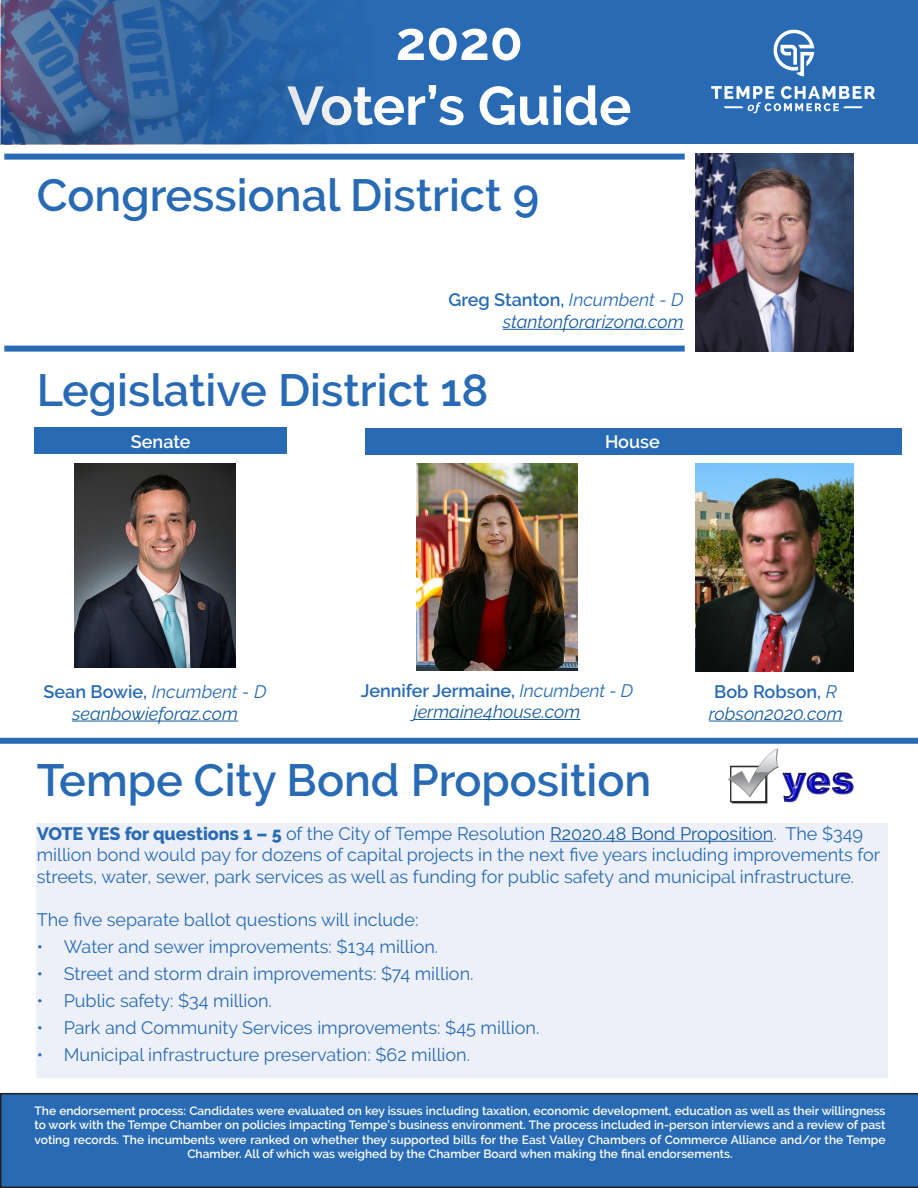
<style>
.page{position:relative;width:918px;height:1188px;background:#fff}
.page>*{position:absolute;margin:0;border:0;box-sizing:border-box;transform-origin:0 0}
.t1{font:700 54px/64.8px "Raleway";color:#fff;text-align:center}
.t2{font:600 45px "Raleway";color:#286bb4}
.t3{font:18px/21.6px "Raleway";color:#286bb4}
.t4{font:italic 18px/21.6px "Raleway";color:#175d9e;text-align:center}
.t5{font:600 18px "Raleway";color:#fff}
.t6{font:600 12px/14.4px "Raleway";color:#fff;text-align:center}
.s1{font-weight:600;font-style:normal;color:#286bb4}
.s2{color:#286bb4}
.s3{font-weight:800}
.s4{color:#175d9e}
</style>
<div class="page">
<div style="left:1px;top:0;width:917px;height:144px;background:#286bb4"></div>
<img style="left:711px;top:29px;width:165px;height:85px">
<img style="left:0;top:0;width:340px;height:144px">
<div style="left:4px;top:346px;width:681px;height:6px;background:#286bb4"></div>
<img style="left:695px;top:154px;width:159px;height:198px">
<hr style="left:503px;top:329px;width:181px;height:1px;background:#175d9e">
<div style="left:0;top:738px;width:918px;height:6px;background:#286bb4"></div>
<hr style="left:72px;top:721px;width:166px;height:1px;background:#175d9e">
<img style="left:74px;top:464px;width:161px;height:204px">
<img style="left:417px;top:464px;width:161px;height:207px">
<hr style="left:414px;top:719px;width:166px;height:1px;background:#175d9e">
<img style="left:695px;top:464px;width:159px;height:207px">
<hr style="left:709px;top:721px;width:134px;height:1px;background:#175d9e">
<div style="left:35px;top:428px;width:252px;height:26px;background:#286bb4"></div>
<div style="left:365px;top:428px;width:537px;height:26px;background:#286bb4"></div>
<div style="left:37px;top:823px;width:851px;height:255px;background:#edf0f8"></div>
<hr style="left:550px;top:841px;width:223px;height:1px;background:#175d9e">
<div style="left:0;top:1093px;width:918px;height:95px;background:#286bb4"></div>
<div style="left:4px;top:154px;width:681px;height:6px;background:#286bb4"></div>
<img style="left:728px;top:748px;width:126px;height:56px">
<h1 class="t1" style="left:287px;top:9px;width:346px">2020<br>Voter’s Guide</h1>
<h2 class="t2" style="left:37px;top:169px;width:504px">Congressional District 9</h2>
<p class="t4" style="left:448px;top:289px;width:237px;text-align:right"><span class="s1">Greg Stanton,</span> <span class="s2">Incumbent - D </span>stantonforarizona.com</p>
<h2 class="t2" style="left:37px;top:364px;width:453px">Legislative District 18</h2>
<p class="t5" style="left:131px;top:431px;width:61px">Senate</p>
<p class="t5" style="left:605px;top:431px;width:56px">House</p>
<p class="t4" style="left:44px;top:681px;width:224px"><span class="s1">Sean Bowie,</span> <span class="s2">Incumbent - D </span>seanbowieforaz.com</p>
<p class="t4" style="left:361px;top:679px;width:274px"><span class="s1">Jennifer Jermaine,</span> <span class="s2">Incumbent - D </span>jermaine4house.com</p>
<p class="t4" style="left:709px;top:681px;width:135px;text-align:left"><span class="s1">Bob Robson,</span> <span class="s2">R </span>robson2020.com</p>
<h2 class="t2" style="left:37px;top:754px;width:616px">Tempe City Bond Proposition</h2>
<p class="t3" style="left:37px;top:823px;width:845px"><span class="s3">VOTE YES for questions 1 – 5</span> of the City of Tempe Resolution <span class="s4">R2020.48 Bond Proposition</span>. The $349 million bond would pay for dozens of capital projects in the next five years including improvements for streets, water, sewer, park services as well as funding for public safety and municipal infrastructure.</p>
<p class="t3" style="left:37px;top:909px;width:383px">The five separate ballot questions will include:</p>
<p class="t3" style="left:37px;top:936px;width:403px">• Water and sewer improvements: $134 million.</p>
<p class="t3" style="left:37px;top:963px;width:438px">• Street and storm drain improvements: $74 million.</p>
<p class="t3" style="left:37px;top:990px;width:237px">• Public safety: $34 million.</p>
<p class="t3" style="left:37px;top:1017px;width:504px">• Park and Community Services improvements: $45 million.</p>
<p class="t3" style="left:37px;top:1044px;width:435px">• Municipal infrastructure preservation: $62 million.</p>
<p class="t6" style="left:35px;top:1104px;width:853px">The endorsement process: Candidates were evaluated on key issues including taxation, economic development, education as well as their willingness to work with the Tempe Chamber on policies impacting Tempe’s business environment. The process included in-person interviews and a review of past voting records. The incumbents were ranked on whether they supported bills for the East Valley Chambers of Commerce Alliance and/or the Tempe Chamber. All of which was weighed by the Chamber Board when making the final endorsements.</p>
</div>
